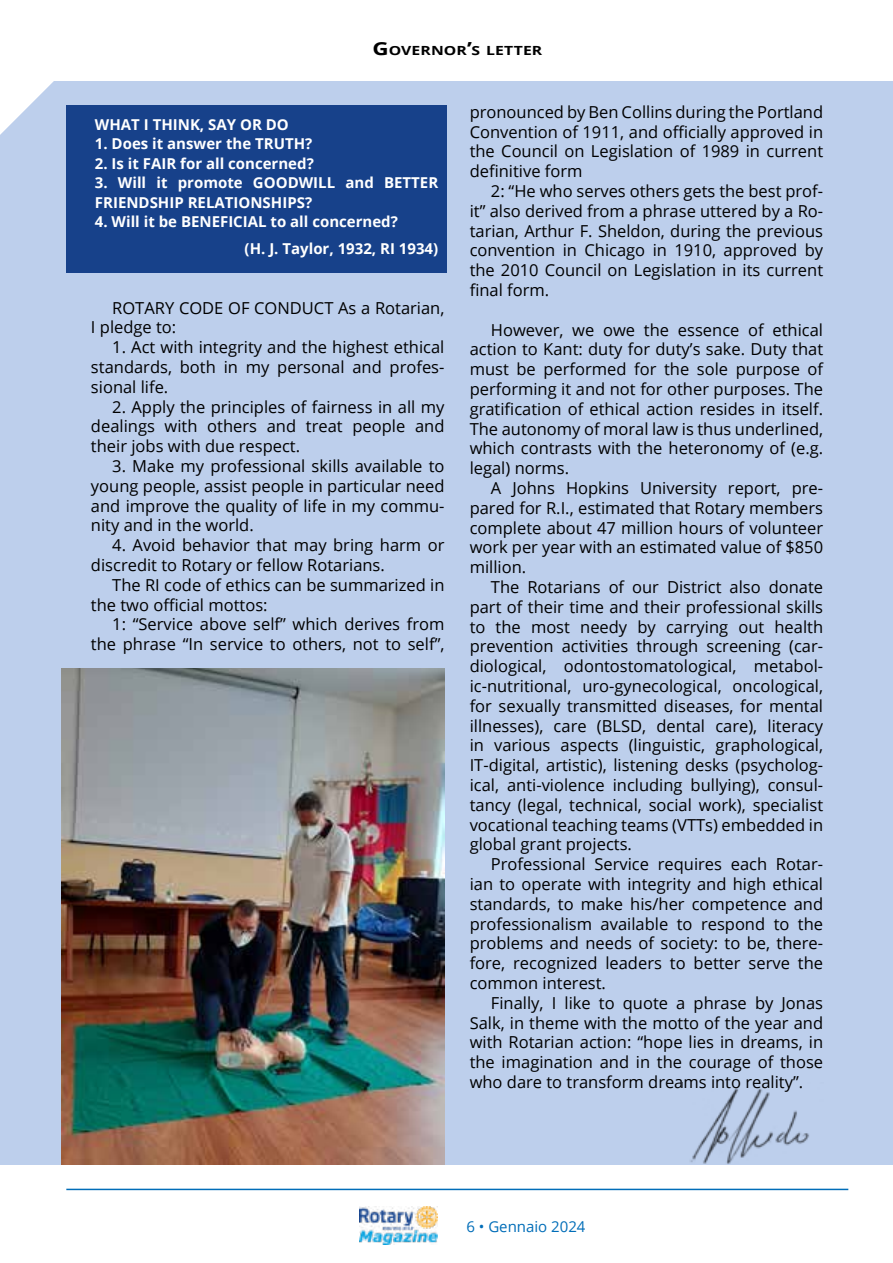
<style>
.page{position:relative;width:893px;height:1263px;background:#fff}
.page>*{position:absolute;margin:0;border:0;box-sizing:border-box;transform-origin:0 0}
.t1{font:16.5px/19.8px "Open Sans";color:#000;text-align:justify}
.t2{font:700 15px/19.5px "Open Sans";color:#fff}
.t3{font:15px "Open Sans";color:#006db8}
.t4{font:700 12.6px "Open Sans";letter-spacing:.005em;color:#000;scale:1.25 1}
.s1{font-size:18px}
</style>
<div class="page">
<img style="left:359px;top:1206px;width:78px;height:39px">
<hr style="left:66px;top:1189px;width:782px;height:1px;background:#006db8">
<div style="left:0;top:82px;width:893px;height:1083px;background:#bdcfec"></div>
<svg style="left:0;top:81px;width:58px;height:54px"></svg>
<div style="left:66px;top:105px;width:380px;height:168px;background:#17418a"></div>
<img style="left:690px;top:1088px;width:119px;height:76px">
<img style="left:62px;top:669px;width:382px;height:495px">
<p class="t4" style="left:372px;top:42px;width:137px"><span class="s1">G</span>OVERNOR<span class="s1">’</span>S LETTER</p>
<p class="t2" style="left:95px;top:114px;width:195px">WHAT I THINK, SAY OR DO</p>
<p class="t2" style="left:95px;top:134px;width:219px">1. Does it answer the TRUTH?</p>
<p class="t2" style="left:95px;top:153px;width:220px">2. Is it FAIR for all concerned?</p>
<p class="t2" style="left:95px;top:173px;width:345px">3. Will it promote GOODWILL and BETTER<br>FRIENDSHIP RELATIONSHIPS?</p>
<p class="t2" style="left:245px;top:208px;width:195px;line-height:27px;text-indent:-150px">4. Will it be BENEFICIAL to all concerned?<br>(H. J. Taylor, 1932, RI 1934)</p>
<p class="t1" style="left:91px;top:297px;width:355px;text-indent:21px">ROTARY CODE OF CONDUCT As a Rotarian,<br>I pledge to:</p>
<p class="t1" style="left:91px;top:337px;width:355px;text-indent:21px">1. Act with integrity and the highest ethical standards, both in my personal and profes&shy;sional life.</p>
<p class="t1" style="left:91px;top:396px;width:355px;text-indent:21px">2. Apply the principles of fairness in all my dealings with others and treat people and their jobs with due respect.</p>
<p class="t1" style="left:91px;top:456px;width:355px;text-indent:21px">3. Make my professional skills available to young people, assist people in particular need and improve the quality of life in my commu&shy;nity and in the world.</p>
<p class="t1" style="left:112px;top:535px;width:334px">4. Avoid behavior that may bring harm or</p>
<p class="t1" style="left:91px;top:555px;width:295px">discredit to Rotary or fellow Rotarians.</p>
<p class="t1" style="left:112px;top:574px;width:334px">The RI code of ethics can be summarized in</p>
<p class="t1" style="left:91px;top:594px;width:178px">the two official mottos:</p>
<p class="t1" style="left:112px;top:614px;width:334px">1: “Service above self” which derives from</p>
<p class="t1" style="left:91px;top:634px;width:355px">the phrase “In service to others, not to self”,</p>
<p class="t1" style="left:470px;top:101px;width:355px">pronounced by Ben Collins during the Portland</p>
<p class="t1" style="left:470px;top:121px;width:355px">Convention of 1911, and officially approved in</p>
<p class="t1" style="left:470px;top:141px;width:355px">the Council on Legislation of 1989 in current</p>
<p class="t1" style="left:470px;top:161px;width:114px">definitive form</p>
<p class="t1" style="left:491px;top:181px;width:334px">2: “He who serves others gets the best prof-</p>
<p class="t1" style="left:470px;top:200px;width:355px">it” also derived from a phrase uttered by a Ro-</p>
<p class="t1" style="left:470px;top:220px;width:355px">tarian, Arthur F. Sheldon, during the previous</p>
<p class="t1" style="left:470px;top:240px;width:355px">convention in Chicago in 1910, approved by</p>
<p class="t1" style="left:470px;top:260px;width:355px">the 2010 Council on Legislation in its current</p>
<p class="t1" style="left:470px;top:280px;width:81px">final form.</p>
<p class="t1" style="left:491px;top:319px;width:334px">However, we owe the essence of ethical</p>
<p class="t1" style="left:470px;top:339px;width:355px">action to Kant: duty for duty’s sake. Duty that</p>
<p class="t1" style="left:470px;top:359px;width:355px">must be performed for the sole purpose of</p>
<p class="t1" style="left:470px;top:379px;width:355px">performing it and not for other purposes. The</p>
<p class="t1" style="left:470px;top:398px;width:355px">gratification of ethical action resides in itself.</p>
<p class="t1" style="left:470px;top:418px;width:355px">The autonomy of moral law is thus underlined,</p>
<p class="t1" style="left:470px;top:438px;width:355px">which contrasts with the heteronomy of (e.g.</p>
<p class="t1" style="left:470px;top:458px;width:101px">legal) norms.</p>
<p class="t1" style="left:491px;top:478px;width:334px">A Johns Hopkins University report, pre-</p>
<p class="t1" style="left:470px;top:497px;width:355px">pared for R.I., estimated that Rotary members</p>
<p class="t1" style="left:470px;top:517px;width:355px">complete about 47 million hours of volunteer</p>
<p class="t1" style="left:470px;top:537px;width:355px">work per year with an estimated value of $850</p>
<p class="t1" style="left:470px;top:557px;width:58px">million.</p>
<p class="t1" style="left:491px;top:577px;width:334px">The Rotarians of our District also donate</p>
<p class="t1" style="left:470px;top:596px;width:355px">part of their time and their professional skills</p>
<p class="t1" style="left:470px;top:616px;width:355px">to the most needy by carrying out health</p>
<p class="t1" style="left:470px;top:636px;width:355px">prevention activities through screening (car-</p>
<p class="t1" style="left:470px;top:656px;width:355px">diological, odontostomatological, metabol-</p>
<p class="t1" style="left:470px;top:676px;width:355px">ic-nutritional, uro-gynecological, oncological,</p>
<p class="t1" style="left:470px;top:695px;width:355px">for sexually transmitted diseases, for mental</p>
<p class="t1" style="left:470px;top:715px;width:355px">illnesses), care (BLSD, dental care), literacy</p>
<p class="t1" style="left:470px;top:735px;width:355px">in various aspects (linguistic, graphological,</p>
<p class="t1" style="left:470px;top:755px;width:355px">IT-digital, artistic), listening desks (psycholog-</p>
<p class="t1" style="left:470px;top:775px;width:355px">ical, anti-violence including bullying), consul-</p>
<p class="t1" style="left:470px;top:794px;width:355px">tancy (legal, technical, social work), specialist</p>
<p class="t1" style="left:470px;top:814px;width:355px">vocational teaching teams (VTTs) embedded in</p>
<p class="t1" style="left:470px;top:834px;width:164px">global grant projects.</p>
<p class="t1" style="left:491px;top:854px;width:334px">Professional Service requires each Rotar-</p>
<p class="t1" style="left:470px;top:874px;width:355px">ian to operate with integrity and high ethical</p>
<p class="t1" style="left:470px;top:893px;width:355px">standards, to make his/her competence and</p>
<p class="t1" style="left:470px;top:913px;width:355px">professionalism available to respond to the</p>
<p class="t1" style="left:470px;top:933px;width:355px">problems and needs of society: to be, there-</p>
<p class="t1" style="left:470px;top:953px;width:355px">fore, recognized leaders to better serve the</p>
<p class="t1" style="left:470px;top:973px;width:138px">common interest.</p>
<p class="t1" style="left:491px;top:992px;width:334px">Finally, I like to quote a phrase by Jonas</p>
<p class="t1" style="left:470px;top:1012px;width:355px">Salk, in theme with the motto of the year and</p>
<p class="t1" style="left:470px;top:1032px;width:355px">with Rotarian action: “hope lies in dreams, in</p>
<p class="t1" style="left:470px;top:1052px;width:355px">the imagination and in the courage of those</p>
<p class="t1" style="left:470px;top:1072px;width:335px">who dare to transform dreams into reality”.</p>
<p class="t3" style="left:466px;top:1216px;width:121px">6 • Gennaio 2024</p>
</div>
